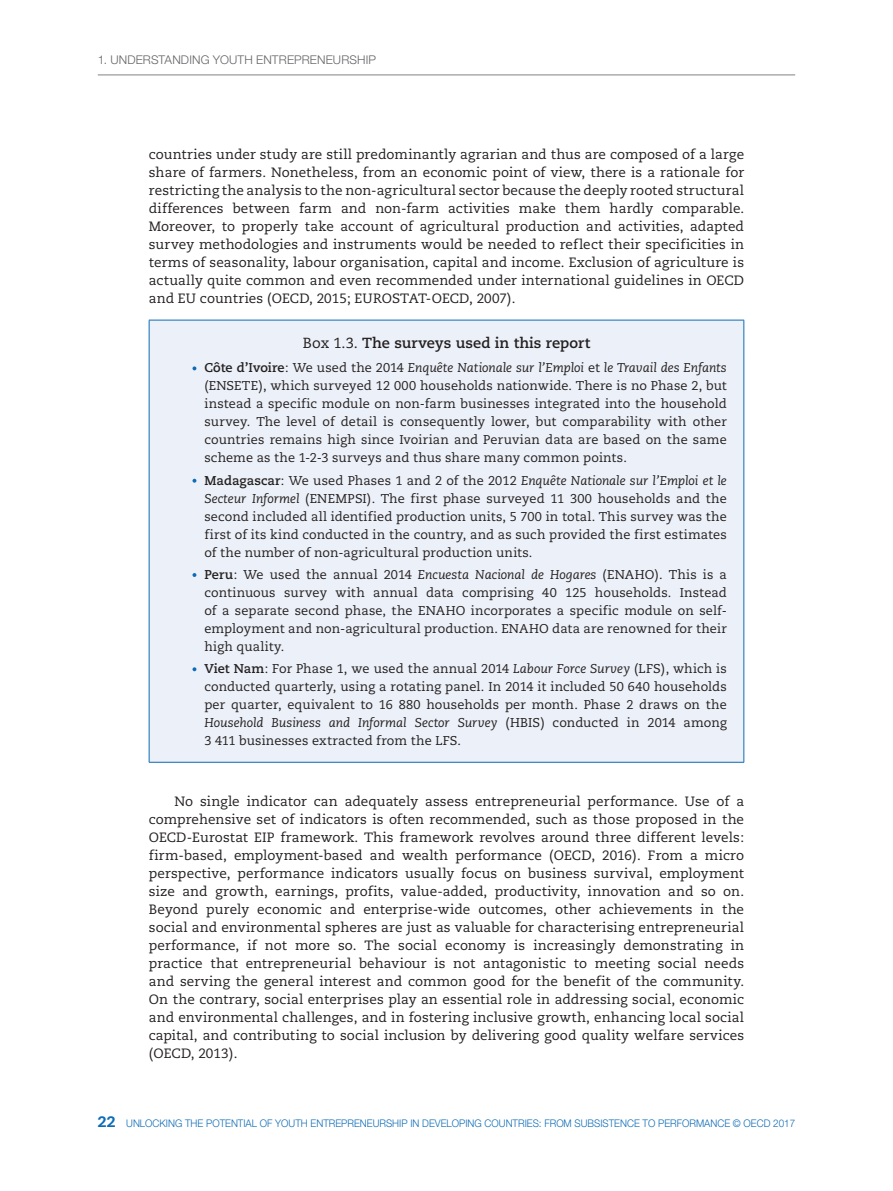
<style>
.page{position:relative;width:893px;height:1191px;background:#fff}
.page>*{position:absolute;margin:0;border:0;box-sizing:border-box;transform-origin:0 0}
.t1{font:700 14.7px "Caecilia";letter-spacing:.005em;color:#231f20}
.t2{font:13.5px/18px "Caecilia";letter-spacing:.005em;color:#231f20;text-align:justify}
.t3{font:12.75px/18px "Caecilia";letter-spacing:.01em;color:#231f20;text-align:justify}
.t4{font:300 12px "Helvetica Neue";color:#636366}
.t5{font:300 10.5px "Helvetica Neue";color:#0d6cb6;scale:.94 1}
.s1{font-weight:400}
.s2{font-weight:700}
.s3{font-style:italic}
.s4{font-family:"Caecilia";font-weight:800;font-size:15px}
</style>
<div class="page">
<hr style="left:98px;top:75px;width:697px;height:1px;background:#808285">
<div style="left:150px;top:321px;width:593px;height:441px;background:#ecf0f8"></div>
<hr style="left:149px;top:320px;width:595px;height:1px;background:#0d6cb6">
<hr style="left:149px;top:320px;width:1px;height:37px;background:#0d6cb6">
<hr style="left:743px;top:320px;width:1px;height:37px;background:#0d6cb6">
<hr style="left:149px;top:357px;width:1px;height:405px;background:#0d6cb6">
<hr style="left:743px;top:357px;width:1px;height:405px;background:#0d6cb6">
<hr style="left:149px;top:762px;width:595px;height:1px;background:#0d6cb6">
<svg style="left:192px;top:366px;width:4px;height:4px"></svg>
<svg style="left:192px;top:479px;width:4px;height:4px"></svg>
<svg style="left:192px;top:573px;width:4px;height:4px"></svg>
<svg style="left:192px;top:667px;width:4px;height:4px"></svg>
<p class="t4" style="left:98px;top:52px;width:30px">1. UNDERSTANDING</p>
<p class="t4" style="left:213px;top:52px;width:9px">YOUTH</p>
<p class="t4" style="left:256px;top:52px;width:9px">ENTREPRENEURSHIP</p>
<p class="t2" style="left:149px;top:145px;width:597px">countries under study are still predominantly agrarian and thus are composed of a large share of farmers. Nonetheless, from an economic point of view, there is a rationale for restricting the analysis to the non-agricultural sector because the deeply rooted structural differences between farm and non-farm activities make them hardly comparable.<br>Moreover, to properly take account of agricultural production and activities, adapted survey methodologies and instruments would be needed to reflect their specificities in terms of seasonality, labour organisation, capital and income. Exclusion of agriculture is actually quite common and even recommended under international guidelines in OECD and EU countries (OECD, 2015; EUROSTAT-OECD, 2007).</p>
<p class="t1" style="left:303px;top:335px;width:289px"><span class="s1">Box 1.3.</span> The surveys used in this report</p>
<p class="t3" style="left:204px;top:359px;width:524px"><span class="s2">Côte d’Ivoire</span>: We used the 2014 <span class="s3">Enquête Nationale sur l’Emploi</span> et <span class="s3">le Travail des Enfants </span>(ENSETE), which surveyed 12 000 households nationwide. There is no Phase 2, but instead a specific module on non-farm businesses integrated into the household survey. The level of detail is consequently lower, but comparability with other countries remains high since Ivoirian and Peruvian data are based on the same scheme as the 1-2-3 surveys and thus share many common points.</p>
<p class="t3" style="left:204px;top:471px;width:524px"><span class="s2">Madagascar</span>: We used Phases 1 and 2 of the 2012 <span class="s3">Enquête Nationale sur l’Emploi et le Secteur Informel</span> (ENEMPSI). The first phase surveyed 11 300 households and the second included all identified production units, 5 700 in total. This survey was the first of its kind conducted in the country, and as such provided the first estimates of the number of non-agricultural production units.</p>
<p class="t3" style="left:204px;top:566px;width:524px"><span class="s2">Peru</span>: We used the annual 2014 <span class="s3">Encuesta Nacional de Hogares</span> (ENAHO). This is a continuous survey with annual data comprising 40 125 households. Instead of a separate second phase, the ENAHO incorporates a specific module on self&shy;employment and non-agricultural production. ENAHO data are renowned for their high quality.</p>
<p class="t3" style="left:204px;top:660px;width:524px"><span class="s2">Viet Nam</span>: For Phase 1, we used the annual 2014 <span class="s3">Labour Force Survey</span> (LFS), which is conducted quarterly, using a rotating panel. In 2014 it included 50 640 households per quarter, equivalent to 16 880 households per month. Phase 2 draws on the <span class="s3">Household Business and Informal Sector Survey</span> (HBIS) conducted in 2014 among 3 411 businesses extracted from the LFS.</p>
<p class="t2" style="left:149px;top:792px;width:597px;text-indent:26px">No single indicator can adequately assess entrepreneurial performance. Use of a comprehensive set of indicators is often recommended, such as those proposed in the OECD-Eurostat EIP framework. This framework revolves around three different levels: firm-based, employment-based and wealth performance (OECD, 2016). From a micro perspective, performance indicators usually focus on business survival, employment size and growth, earnings, profits, value-added, productivity, innovation and so on.<br>Beyond purely economic and enterprise-wide outcomes, other achievements in the social and environmental spheres are just as valuable for characterising entrepreneurial performance, if not more so. The social economy is increasingly demonstrating in practice that entrepreneurial behaviour is not antagonistic to meeting social needs and serving the general interest and common good for the benefit of the community.<br>On the contrary, social enterprises play an essential role in addressing social, economic and environmental challenges, and in fostering inclusive growth, enhancing local social capital, and contributing to social inclusion by delivering good quality welfare services (OECD, 2013).</p>
<p class="t5" style="left:98px;top:1117px;width:743px"><span class="s4">22</span> UNLOCKING THE POTENTIAL OF YOUTH ENTREPRENEURSHIP IN DEVELOPING COUNTRIES: FROM SUBSISTENCE TO PERFORMANCE © OECD 2017</p>
</div>
